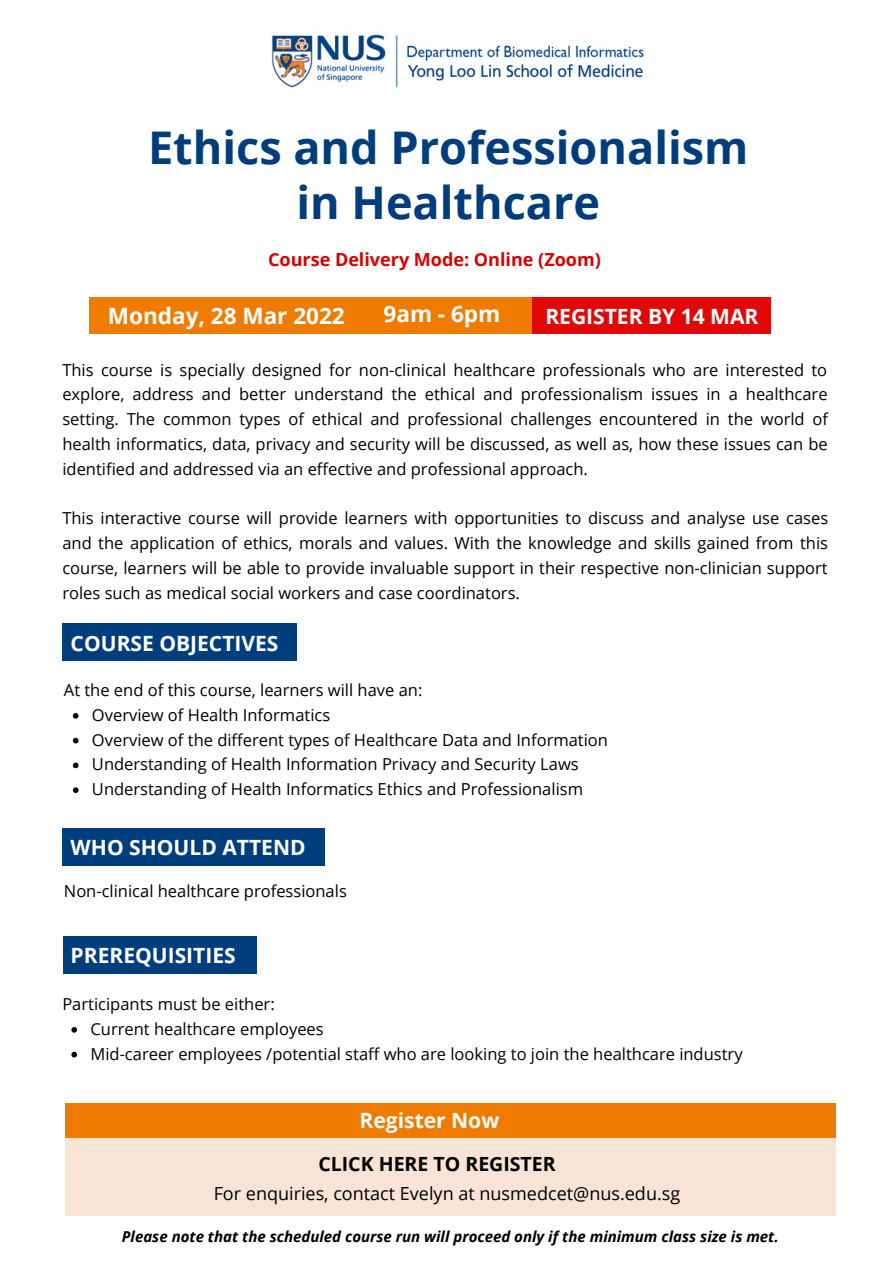
<style>
.page{position:relative;width:894px;height:1264px;background:#fff}
.page>*{position:absolute;margin:0;border:0;box-sizing:border-box;transform-origin:0 0}
.t1{font:700 45px/55.2px "Open Sans";color:#003d7c;text-align:center}
.t2{font:700 22.5px "Open Sans";color:#fff}
.t3{font:700 21px "Open Sans";color:#fff}
.t4{font:700 19.5px "Open Sans";color:#000}
.t5{font:18px "Open Sans";color:#000}
.t6{font:700 18px "Open Sans";color:#d80000}
.t7{font:16.5px/24.8px "Open Sans";color:#000;text-align:justify}
.t8{font:italic 700 15px "Open Sans";color:#000}
</style>
<div class="page">
<div style="left:65px;top:1132px;width:771px;height:83px;background:#f8e3d7"></div>
<div style="left:65px;top:1102px;width:771px;height:35px;background:#ef7c00"></div>
<div style="left:89px;top:297px;width:443px;height:36px;background:#ef7c00"></div>
<div style="left:62px;top:828px;width:263px;height:37px;background:#003d7c"></div>
<div style="left:62px;top:623px;width:235px;height:38px;background:#003d7c"></div>
<div style="left:532px;top:297px;width:238px;height:36px;background:#e10808"></div>
<div style="left:63px;top:935px;width:194px;height:38px;background:#003d7c"></div>
<svg style="left:73px;top:713px;width:5px;height:5px"></svg>
<svg style="left:73px;top:737px;width:5px;height:6px"></svg>
<svg style="left:73px;top:762px;width:5px;height:6px"></svg>
<svg style="left:73px;top:787px;width:5px;height:6px"></svg>
<svg style="left:71px;top:1027px;width:6px;height:5px"></svg>
<svg style="left:71px;top:1051px;width:6px;height:6px"></svg>
<img style="left:271px;top:34px;width:127px;height:54px">
<img style="left:407px;top:45px;width:236px;height:36px">
<p class="t1" style="left:148px;top:119px;width:601px">Ethics and Professionalism in Healthcare</p>
<p class="t6" style="left:268px;top:246px;width:334px">Course Delivery Mode: Online (Zoom)</p>
<p class="t2" style="left:108px;top:300px;width:238px">Monday, 28 Mar 2022</p>
<p class="t2" style="left:383px;top:298px;width:118px">9am - 6pm</p>
<p class="t3" style="left:545px;top:302px;width:214px">REGISTER BY 14 MAR</p>
<p class="t7" style="left:62px;top:357px;width:767px">This course is specially designed for non-clinical healthcare professionals who are interested to explore, address and better understand the ethical and professionalism issues in a healthcare setting. The common types of ethical and professional challenges encountered in the world of health informatics, data, privacy and security will be discussed, as well as, how these issues can be identified and addressed via an effective and professional approach.</p>
<p class="t7" style="left:62px;top:505px;width:767px">This interactive course will provide learners with opportunities to discuss and analyse use cases and the application of ethics, morals and values. With the knowledge and skills gained from this course, learners will be able to provide invaluable support in their respective non-clinician support roles such as medical social workers and case coordinators.</p>
<p class="t3" style="left:71px;top:628px;width:209px">COURSE OBJECTIVES</p>
<p class="t7" style="left:64px;top:677px;width:360px">At the end of this course, learners will have an:</p>
<p class="t7" style="left:92px;top:702px;width:240px">Overview of Health Informatics</p>
<p class="t7" style="left:92px;top:727px;width:517px">Overview of the different types of Healthcare Data and Information</p>
<p class="t7" style="left:92px;top:751px;width:488px">Understanding of Health Information Privacy and Security Laws</p>
<p class="t7" style="left:92px;top:776px;width:492px">Understanding of Health Informatics Ethics and Professionalism</p>
<p class="t3" style="left:71px;top:832px;width:236px">WHO SHOULD ATTEND</p>
<p class="t7" style="left:64px;top:878px;width:284px">Non-clinical healthcare professionals</p>
<p class="t3" style="left:71px;top:940px;width:166px">PREREQUISITIES</p>
<p class="t7" style="left:62px;top:991px;width:214px">Participants must be either:</p>
<p class="t7" style="left:90px;top:1016px;width:235px">Current healthcare employees</p>
<p class="t7" style="left:90px;top:1040px;width:653px">Mid-career employees /potential staff who are looking to join the healthcare industry</p>
<p class="t3" style="left:359px;top:1105px;width:141px">Register Now</p>
<p class="t4" style="left:318px;top:1149px;width:239px">CLICK HERE TO REGISTER</p>
<p class="t5" style="left:213px;top:1181px;width:468px">For enquiries, contact Evelyn at nusmedcet@nus.edu.sg</p>
<p class="t8" style="left:122px;top:1226px;width:658px">Please note that the scheduled course run will proceed only if the minimum class size is met.</p>
</div>
